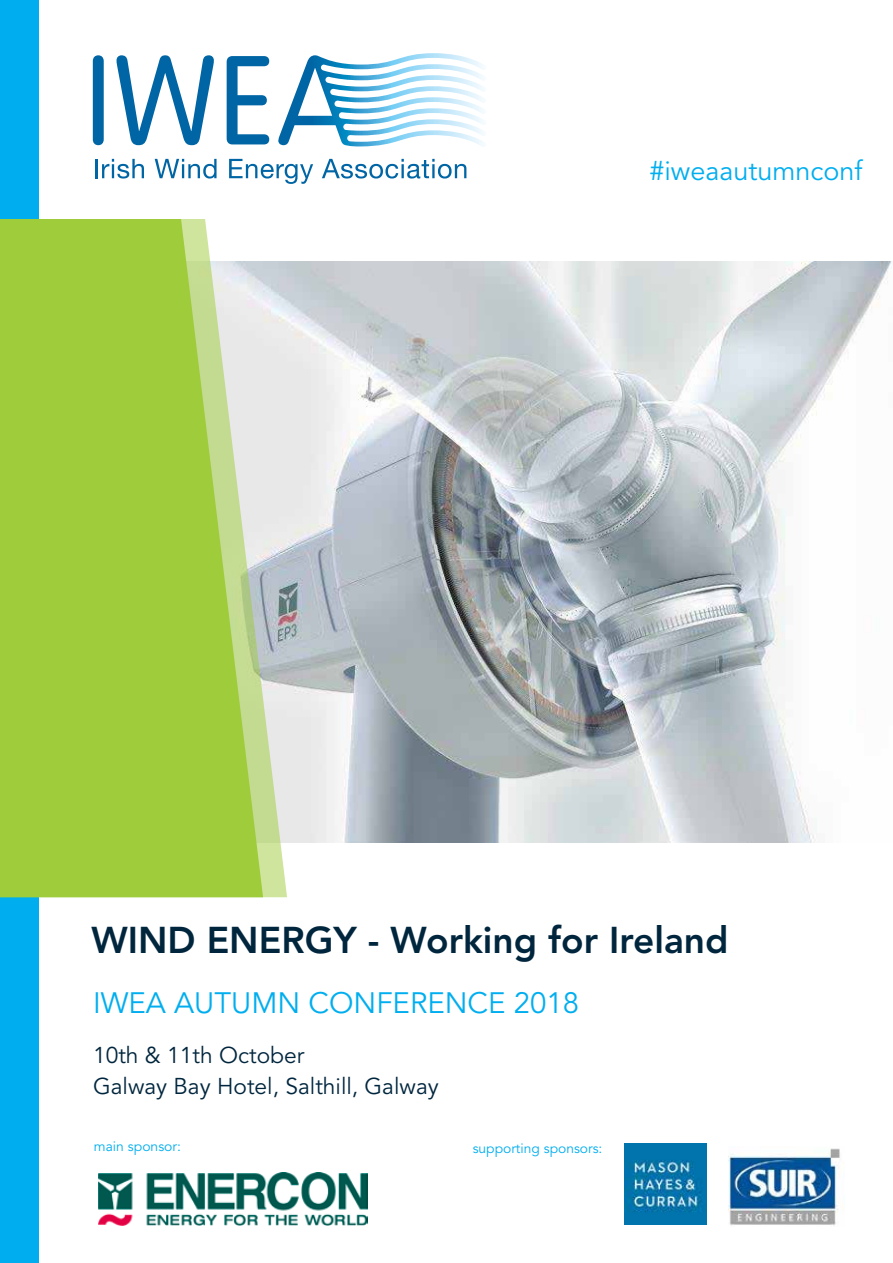
<style>
.page{position:relative;width:893px;height:1263px;background:#fff}
.page>*{position:absolute;margin:0;border:0;box-sizing:border-box;transform-origin:0 0}
.t1{font:800 37.05px "Avenir";color:#00263e}
.t2{font:29.25px "Avenir";color:#00aeef}
.t3{font:27px "Avenir";color:#00aeef}
.t4{font:22.8px/31px "Avenir";color:#00263e}
.t5{font:13.95px "Avenir";color:#00aeef}
.t6{font:13.8px "Avenir";color:#00aeef}
</style>
<div class="page">
<div style="left:0;top:0;width:38px;height:1263px;background:#00aeef"></div>
<img style="left:287px;top:261px;width:605px;height:581px">
<svg style="left:278px;top:55px;width:206px;height:92px"></svg>
<hr style="left:95px;top:159px;width:3px;height:19px;background:#0065a4">
<svg style="left:102px;top:159px;width:42px;height:20px"></svg>
<svg style="left:155px;top:159px;width:62px;height:20px"></svg>
<svg style="left:229px;top:159px;width:84px;height:25px"></svg>
<svg style="left:322px;top:159px;width:144px;height:20px"></svg>
<img style="left:625px;top:1143px;width:81px;height:82px">
<img style="left:98px;top:1172px;width:269px;height:53px">
<svg style="left:263px;top:261px;width:24px;height:636px;background:#d6dcd2"></svg>
<svg style="left:0;top:219px;width:263px;height:678px;background:#a7cf4f"></svg>
<img style="left:728px;top:1148px;width:115px;height:77px">
<p class="t3" style="left:649px;top:155px;width:215px">#iweaautumnconf</p>
<h1 class="t1" style="left:92px;top:918px;width:638px">WIND ENERGY - Working for Ireland</h1>
<p class="t2" style="left:93px;top:986px;width:487px">IWEA AUTUMN CONFERENCE 2018</p>
<p class="t4" style="left:93px;top:1040px;width:347px">10th &amp; 11th October<br>Galway Bay Hotel, Salthill, Galway</p>
<p class="t5" style="left:94px;top:1138px;width:89px">main sponsor:</p>
<p class="t6" style="left:473px;top:1140px;width:131px">supporting sponsors:</p>
</div>
